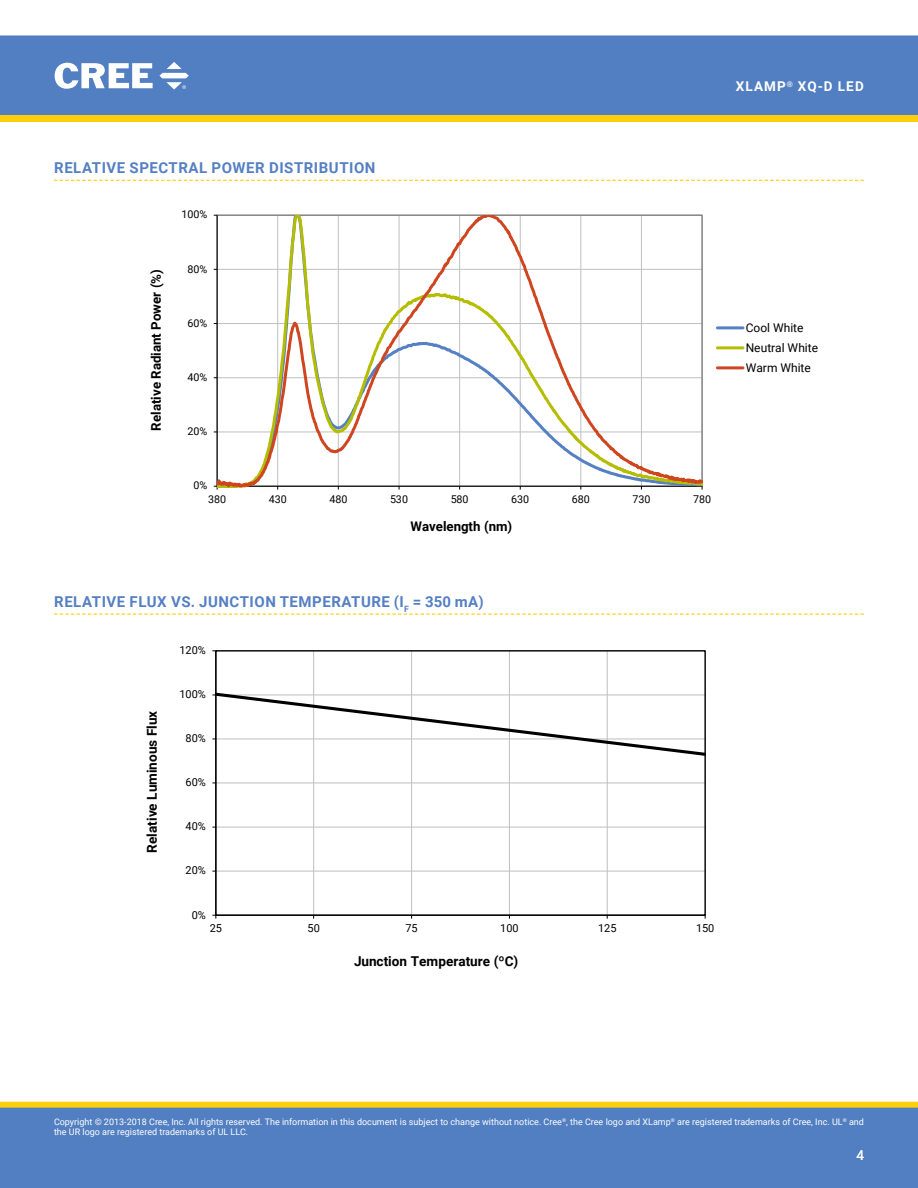
<style>
.page{position:relative;width:918px;height:1188px;background:#fff}
.page>*{position:absolute;margin:0;border:0;box-sizing:border-box;transform-origin:0 0}
.t1{font:700 15px "Roboto";letter-spacing:.035em;color:#5580c3}
.t2{font:700 13.5px "Roboto";color:#000}
.t3{font:700 13.5px "Roboto";letter-spacing:.085em;color:#fff}
.t4{font:13.5px "Roboto";color:#fff}
.t5{font:700 13.35px "Roboto";color:#000}
.t6{font:700 13.2px "Roboto";color:#000}
.t7{font:12px/20px "Roboto";color:#000}
.t8{font:10.95px "Roboto";letter-spacing:-.01em;color:#000}
.t9{font:10.65px "Roboto";letter-spacing:-.01em;color:#000}
.t10{font:9px/10.8px "Roboto";color:#fff}
</style>
<div class="page">
<div style="left:1px;top:36px;width:916px;height:78px;background:#527fc1"></div>
<div style="left:0;top:35px;width:918px;height:80px;border:1px solid #527fc1"></div>
<svg style="left:55px;top:63px;width:98px;height:26px"></svg>
<svg style="left:159px;top:62px;width:30px;height:28px"></svg>
<div style="left:1px;top:1102px;width:916px;height:6px;background:#fcce0b"></div>
<div style="left:0;top:1102px;width:918px;height:6px;border:1px solid #fcce0b"></div>
<div style="left:0;top:1108px;width:918px;height:80px;background:#527fc1"></div>
<svg style="left:0;top:115px;width:918px;height:7px"></svg>
<svg style="left:54px;top:180px;width:810px;height:1px"></svg>
<svg style="left:54px;top:614px;width:810px;height:1px"></svg>
<svg style="left:217px;top:215px;width:486px;height:272px"></svg>
<hr style="left:717px;top:326px;width:26px;height:3px;background:#5580c3">
<hr style="left:717px;top:346px;width:26px;height:3px;background:#b5bd00">
<hr style="left:717px;top:366px;width:26px;height:3px;background:#cf4520">
<hr style="left:216px;top:871px;width:489px;height:1px;background:#c0c0c0">
<hr style="left:216px;top:827px;width:489px;height:1px;background:#c0c0c0">
<hr style="left:313px;top:651px;width:1px;height:264px;background:#c0c0c0">
<hr style="left:411px;top:651px;width:1px;height:264px;background:#c0c0c0">
<hr style="left:509px;top:651px;width:1px;height:264px;background:#c0c0c0">
<hr style="left:607px;top:651px;width:1px;height:264px;background:#c0c0c0">
<hr style="left:216px;top:651px;width:1px;height:264px;background:#000">
<hr style="left:216px;top:915px;width:489px;height:1px;background:#000">
<svg style="left:216px;top:691px;width:489px;height:100px"></svg>
<h2 class="t3" style="left:736px;top:77px;width:129px">XLAMP<sup>®</sup> XQ-D LED</h2>
<h1 class="t1" style="left:54px;top:157px;width:323px">RELATIVE SPECTRAL POWER DISTRIBUTION</h1>
<h3 class="t5" style="left:147px;top:431px;width:163px;rotate:-90deg">Relative Radiant Power (%)</h3>
<p class="t9" style="left:182px;top:207px;width:27px">100%</p>
<p class="t9" style="left:188px;top:261px;width:21px">80%</p>
<p class="t9" style="left:188px;top:316px;width:21px">60%</p>
<p class="t9" style="left:188px;top:370px;width:21px">40%</p>
<p class="t9" style="left:188px;top:424px;width:21px">20%</p>
<p class="t9" style="left:194px;top:478px;width:15px">0%</p>
<p class="t9" style="left:208px;top:492px;width:19px">380</p>
<p class="t9" style="left:269px;top:492px;width:19px">430</p>
<p class="t9" style="left:329px;top:492px;width:19px">480</p>
<p class="t9" style="left:390px;top:492px;width:19px">530</p>
<p class="t9" style="left:451px;top:492px;width:19px">580</p>
<p class="t9" style="left:511px;top:492px;width:19px">630</p>
<p class="t9" style="left:572px;top:492px;width:19px">680</p>
<p class="t9" style="left:633px;top:492px;width:19px">730</p>
<p class="t9" style="left:693px;top:492px;width:19px">780</p>
<h3 class="t6" style="left:410px;top:517px;width:103px">Wavelength (nm)</h3>
<h1 class="t1" style="left:54px;top:591px;width:431px">RELATIVE FLUX VS. JUNCTION TEMPERATURE (I<sub>F</sub> = 350 mA)</h1>
<p class="t8" style="left:180px;top:643px;width:28px">120%</p>
<h2 class="t2" style="left:143px;top:853px;width:143px;rotate:-90deg">Relative Luminous Flux</h2>
<p class="t8" style="left:180px;top:687px;width:28px">100%</p>
<p class="t8" style="left:186px;top:731px;width:22px">80%</p>
<p class="t8" style="left:186px;top:775px;width:22px">60%</p>
<p class="t8" style="left:186px;top:819px;width:22px">40%</p>
<p class="t8" style="left:186px;top:863px;width:22px">20%</p>
<p class="t8" style="left:192px;top:907px;width:16px">0%</p>
<p class="t8" style="left:210px;top:921px;width:14px">25</p>
<p class="t8" style="left:308px;top:921px;width:14px">50</p>
<p class="t8" style="left:406px;top:921px;width:14px">75</p>
<p class="t8" style="left:500px;top:921px;width:20px">100</p>
<p class="t8" style="left:598px;top:921px;width:20px">125</p>
<p class="t8" style="left:696px;top:921px;width:20px">150</p>
<h2 class="t2" style="left:354px;top:952px;width:166px">Junction Temperature (ºC)</h2>
<h3 class="t7" style="left:746px;top:317px;width:74px">Cool White<br>Neutral White<br>Warm White</h3>
<p class="t10" style="left:54px;top:1116px;width:812px">Copyright © 2013-2018 Cree, Inc. All rights reserved. The information in this document is subject to change without notice. Cree<sup>®</sup>, the Cree logo and XLamp<sup>®</sup> are registered trademarks of Cree, Inc. UL<sup>®</sup> and the UR logo are registered trademarks of UL LLC.</p>
<h2 class="t4" style="left:856px;top:1145px;width:9px">4</h2>
</div>
